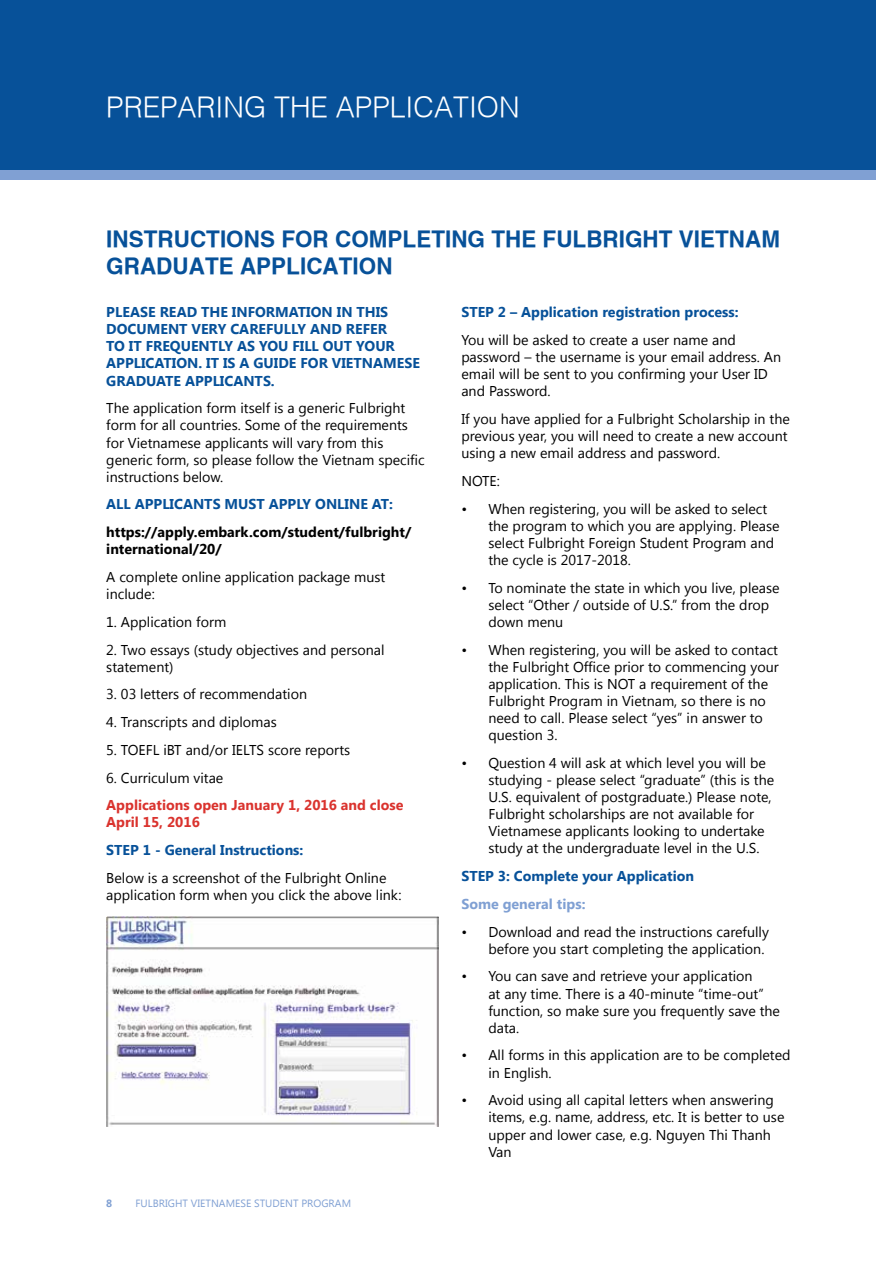
<style>
.page{position:relative;width:876px;height:1263px;background:#fff}
.page>*{position:absolute;margin:0;border:0;box-sizing:border-box;transform-origin:0 0}
.t1{font:300 28.5px "SFU Helvetica";color:#fff}
.t2{font:700 22.5px/27px "SFU Helvetica";color:#075199}
.t3{font:14.25px/17.1px "Segoe UI";color:#000}
.t4{font:700 14.25px/17.1px "Segoe UI";color:#075199}
.t5{font:700 14.25px/17.1px "Segoe UI";color:#000}
.t6{font:700 14.25px/17.1px "Segoe UI";color:#da332e}
.t7{font:700 14.25px "Segoe UI";color:#80a0d3}
.t8{font:10.5px "Segoe UI";color:#80a0d3}
.t9{font:700 10.5px "Segoe UI";color:#80a0d3}
</style>
<div class="page">
<div style="left:0;top:0;width:876px;height:179px;background:#075199"></div>
<div style="left:0;top:170px;width:876px;height:9px;background:#80a0d3"></div>
<img style="left:106px;top:916px;width:332px;height:211px">
<h1 class="t1" style="left:106px;top:85px;width:415px">PREPARING THE APPLICATION</h1>
<h2 class="t2" style="left:106px;top:223px;width:675px">INSTRUCTIONS FOR COMPLETING THE FULBRIGHT VIETNAM<br>GRADUATE APPLICATION</h2>
<p class="t4" style="left:106px;top:303px;width:315px">PLEASE READ THE INFORMATION IN THIS DOCUMENT VERY CAREFULLY AND REFER<br>TO IT FREQUENTLY AS YOU FILL OUT YOUR APPLICATION. IT IS A GUIDE FOR VIETNAMESE GRADUATE APPLICANTS.</p>
<p class="t3" style="left:106px;top:399px;width:320px">The application form itself is a generic Fulbright form for all countries. Some of the requirements for Vietnamese applicants will vary from this generic form, so please follow the Vietnam specific instructions below.</p>
<p class="t4" style="left:106px;top:495px;width:288px">ALL APPLICANTS MUST APPLY ONLINE AT:</p>
<p class="t5" style="left:106px;top:523px;width:306px">https://apply.embark.com/student/fulbright/ international/20/</p>
<p class="t3" style="left:106px;top:568px;width:281px">A complete online application package must include:</p>
<p class="t3" style="left:106px;top:613px;width:121px">1. Application form</p>
<p class="t3" style="left:106px;top:640px;width:280px">2. Two essays (study objectives and personal statement)</p>
<p class="t3" style="left:106px;top:685px;width:202px">3. 03 letters of recommendation</p>
<p class="t3" style="left:106px;top:713px;width:172px">4. Transcripts and diplomas</p>
<p class="t3" style="left:106px;top:741px;width:245px">5. TOEFL iBT and/or IELTS score reports</p>
<p class="t3" style="left:106px;top:768px;width:119px">6. Curriculum vitae</p>
<p class="t6" style="left:106px;top:796px;width:299px">Applications open January 1, 2016 and close<br>April 15, 2016</p>
<p class="t4" style="left:106px;top:841px;width:199px">STEP 1 - General Instructions:</p>
<p class="t3" style="left:106px;top:869px;width:297px">Below is a screenshot of the Fulbright Online application form when you click the above link:</p>
<p class="t9" style="left:106px;top:1195px;width:8px">8</p>
<p class="t8" style="left:136px;top:1196px;width:217px">FULBRIGHT VIETNAMESE STUDENT PROGRAM</p>
<p class="t4" style="left:461px;top:303px;width:279px">STEP 2 – Application registration process:</p>
<p class="t3" style="left:461px;top:331px;width:321px">You will be asked to create a user name and password – the username is your email address. An email will be sent to you confirming your User ID and Password.</p>
<p class="t3" style="left:461px;top:410px;width:330px">If you have applied for a Fulbright Scholarship in the previous year, you will need to create a new account using a new email address and password.</p>
<p class="t3" style="left:461px;top:472px;width:40px">NOTE:</p>
<p class="t3" style="left:488px;top:499px;width:293px;text-indent:-27px">• When registering, you will be asked to select the program to which you are applying. Please select Fulbright Foreign Student Program and the cycle is 2017-2018.</p>
<p class="t3" style="left:488px;top:578px;width:293px;text-indent:-27px">• To nominate the state in which you live, please select “Other / outside of U.S.” from the drop down menu</p>
<p class="t3" style="left:488px;top:640px;width:292px;text-indent:-27px">• When registering, you will be asked to contact the Fulbright Office prior to commencing your application. This is NOT a requirement of the Fulbright Program in Vietnam, so there is no need to call. Please select “yes” in answer to question 3.</p>
<p class="t3" style="left:488px;top:754px;width:287px;text-indent:-27px">• Question 4 will ask at which level you will be studying - please select “graduate” (this is the U.S. equivalent of postgraduate.) Please note, Fulbright scholarships are not available for Vietnamese applicants looking to undertake study at the undergraduate level in the U.S.</p>
<p class="t4" style="left:461px;top:867px;width:234px">STEP 3: Complete your Application</p>
<p class="t7" style="left:461px;top:894px;width:126px">Some general tips:</p>
<p class="t3" style="left:488px;top:922px;width:282px;text-indent:-27px">• Download and read the instructions carefully before you start completing the application.</p>
<p class="t3" style="left:488px;top:967px;width:293px;text-indent:-27px">• You can save and retrieve your application<br>at any time. There is a 40-minute “time-out” function, so make sure you frequently save the data.</p>
<p class="t3" style="left:488px;top:1046px;width:304px;text-indent:-27px">• All forms in this application are to be completed in English.</p>
<p class="t3" style="left:488px;top:1091px;width:298px;text-indent:-27px">• Avoid using all capital letters when answering items, e.g. name, address, etc. It is better to use upper and lower case, e.g. Nguyen Thi Thanh Van</p>
</div>
